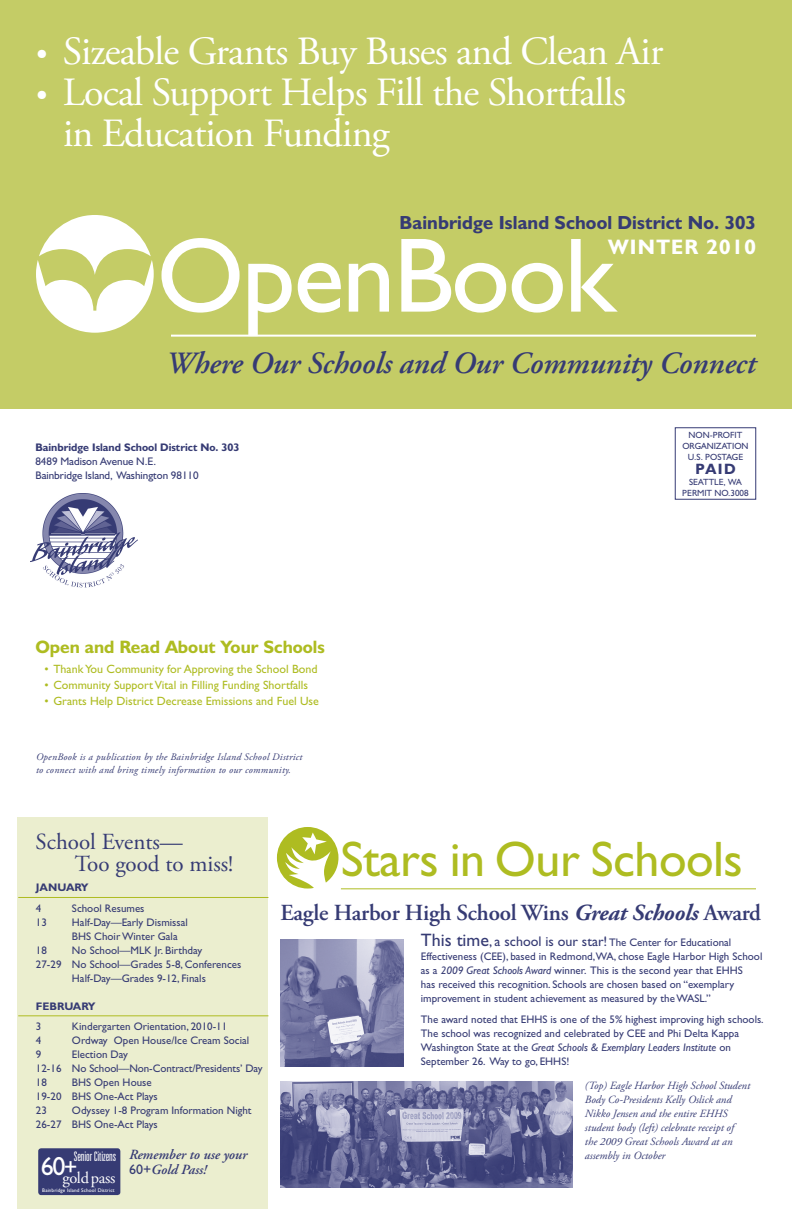
<style>
.page{position:relative;width:792px;height:1224px;background:#fff}
.page>*{position:absolute;margin:0;border:0;box-sizing:border-box;transform-origin:0 0}
.Paragraph_Style_1{font:50px "Gill Sans";letter-spacing:-.01em;color:#aebc21}
.Paragraph_Style_1-2{font:40px/41px "Adobe Garamond Pro";letter-spacing:-.02em;color:#fff}
.t1{font:italic 600 30.9px "Adobe Garamond Pro";letter-spacing:-.005em;color:#363b74}
.t2{font:26.2px "Gill Sans";color:#fff}
.t3{font:600 23px "Adobe Garamond Pro";letter-spacing:-.01em;color:#363b74}
.Text{font:23px "Adobe Garamond Pro";color:#363b74}
.Paragraph_Style_1-3{font:700 21px "Humanist 521 BT";letter-spacing:.06em;color:#fff}
.t4{font:700 19px "Humanist 521 BT";letter-spacing:.005em;color:#363b74}
.Head_2{font:700 18px "Humanist 521 BT";color:#aebc21}
.t5{font:16.4px "Adobe Garamond";letter-spacing:-.02em;color:#fff}
.t6{font:700 15px "Humanist 521 BT";color:#363b74}
.t7{font:italic 600 14px/15px "Adobe Garamond Pro";color:#363b74}
.t8{font:300 ultra-condensed 13.1px "Univers";letter-spacing:-.01em;color:#fff}
.Paragraph_Style_1-4{font:12px "Gill Sans";color:#aebc21}
.Text-2{font:11px/14px "Gill Sans";color:#363b74}
.Paragraph_Style_1-5{font:italic 11px/14px "Adobe Garamond Pro";color:#363b74}
.Text-3{font:11px "Humanist 521 BT";color:#363b74}
.Text-4{font:700 11px "Humanist 521 BT";color:#363b74}
.Text-5{font:700 11px "Gill Sans";color:#363b74}
.t9{font:italic 10px/13px "Adobe Garamond Pro";letter-spacing:.03em;color:#363b74}
.t10{font:9px "Humanist 521 BT";color:#363b74}
.t11{font:5.2px "Gill Sans";letter-spacing:.02em;color:#fff}
.s1{font-size:30px}
.s2{font-family:"Gill Sans";font-weight:400;font-style:normal}
.s3{font-size:23.6px}
.s4{font-weight:700;font-style:italic}
.s5{font-size:18px}
.s6{font-size:14px}
.s7{font-style:italic}
</style>
<div class="page">
<svg style="left:277px;top:827px;width:61px;height:62px"></svg>
<div style="left:18px;top:817px;width:250px;height:391px;background:#ebeecf"></div>
<hr style="left:18px;top:1016px;width:250px;height:1px;background:#aebc21">
<hr style="left:18px;top:897px;width:250px;height:1px;background:#aebc21">
<hr style="left:341px;top:888px;width:415px;height:1px;background:#aebc21">
<div style="left:675px;top:428px;width:81px;height:72px;border:1px solid #363b74"></div>
<img style="left:30px;top:494px;width:107px;height:94px">
<img style="left:280px;top:1081px;width:293px;height:107px">
<img style="left:280px;top:939px;width:123px;height:128px">
<div style="left:0;top:0;width:792px;height:408px;background:#c4cc66"></div>
<hr style="left:171px;top:335px;width:585px;height:2px;background:#fff">
<svg style="left:161px;top:238px;width:457px;height:97px"></svg>
<svg style="left:36px;top:215px;width:118px;height:118px"></svg>
<div style="left:38px;top:1148px;width:82px;height:47px;background:#363b74;border-radius:3px"></div>
<p class="Paragraph_Style_1-2" style="left:36px;top:32px;width:629px"><span class="s1">•</span> Sizeable Grants Buy Buses and Clean Air</p>
<p class="Paragraph_Style_1-2" style="left:63px;top:73px;width:564px;text-indent:-27px"><span class="s1">•</span> Local Support Helps Fill the Shortfalls in Education Funding</p>
<p class="t4" style="left:400px;top:211px;width:358px">Bainbridge Island School District No. 303</p>
<p class="Paragraph_Style_1-3" style="left:608px;top:234px;width:149px">WINTER 2010</p>
<p class="t1" style="left:166px;top:346px;width:592px">Where Our Schools and Our Community Connect</p>
<p class="Text-4" style="left:35px;top:440px;width:206px">Bainbridge Island School District No. 303</p>
<p class="Text-3" style="left:35px;top:454px;width:123px">8489 Madison Avenue N.E.</p>
<p class="Text-3" style="left:35px;top:468px;width:165px">Bainbridge Island, Washington 98110</p>
<p class="Head_2" style="left:35px;top:635px;width:291px">Open and Read About Your Schools</p>
<p class="Paragraph_Style_1-4" style="left:44px;top:662px;width:275px">• ThankYou Community for Approving the School Bond</p>
<p class="Paragraph_Style_1-4" style="left:44px;top:678px;width:265px">• Community SupportVital in Filling Funding Shortfalls</p>
<p class="Paragraph_Style_1-4" style="left:44px;top:694px;width:276px">• Grants Help District Decrease Emissions and Fuel Use</p>
<p class="t9" style="left:36px;top:751px;width:268px">OpenBook is a publication by the Bainbridge Island School District to connect with and bring timely information to our community.</p>
<p class="t10" style="left:689px;top:429px;width:55px">NON-PROFIT</p>
<p class="t10" style="left:682px;top:440px;width:68px">ORGANIZATION</p>
<p class="t10" style="left:688px;top:451px;width:57px">U.S. POSTAGE</p>
<p class="t6" style="left:695px;top:459px;width:42px">PAID</p>
<p class="t10" style="left:689px;top:476px;width:54px">SEATTLE, WA</p>
<p class="t10" style="left:682px;top:487px;width:68px">PERMIT NO.3008</p>
<p class="Text" style="left:36px;top:828px;width:149px">School Events—</p>
<p class="Text" style="left:75px;top:850px;width:160px">Too good to miss!</p>
<p class="Text-5" style="left:36px;top:881px;width:54px">JANUARY</p>
<p class="Text-2" style="left:36px;top:901px;width:7px">4</p>
<p class="Text-2" style="left:72px;top:901px;width:74px">School Resumes</p>
<p class="Text-2" style="left:36px;top:915px;width:12px">13</p>
<p class="Text-2" style="left:72px;top:915px;width:117px">Half-Day—Early Dismissal</p>
<p class="Text-2" style="left:72px;top:929px;width:107px">BHS Choir Winter Gala</p>
<p class="Text-2" style="left:36px;top:943px;width:12px">18</p>
<p class="Text-2" style="left:72px;top:943px;width:132px">No School—MLK Jr. Birthday</p>
<p class="Text-2" style="left:36px;top:957px;width:207px">27-29 No School—Grades 5-8, Conferences</p>
<p class="Text-2" style="left:72px;top:971px;width:135px">Half-Day—Grades 9-12, Finals</p>
<p class="Text-5" style="left:36px;top:999px;width:61px">FEBRUARY</p>
<p class="Text-2" style="left:36px;top:1019px;width:7px">3</p>
<p class="Text-2" style="left:72px;top:1019px;width:157px">Kindergarten Orientation, 2010-11</p>
<p class="Text-2" style="left:36px;top:1033px;width:7px">4</p>
<p class="Text-2" style="left:72px;top:1033px;width:179px">Ordway Open House/Ice Cream Social</p>
<p class="Text-2" style="left:36px;top:1047px;width:7px">9</p>
<p class="Text-2" style="left:72px;top:1047px;width:58px">Election Day</p>
<p class="Text-2" style="left:36px;top:1061px;width:228px">12-16 No School—Non-Contract/Presidents’ Day</p>
<p class="Text-2" style="left:36px;top:1075px;width:12px">18</p>
<p class="Text-2" style="left:72px;top:1075px;width:81px">BHS Open House</p>
<p class="Text-2" style="left:36px;top:1089px;width:123px">19-20 BHS One-Act Plays</p>
<p class="Text-2" style="left:36px;top:1103px;width:12px">23</p>
<p class="Text-2" style="left:72px;top:1103px;width:181px">Odyssey 1-8 Program Information Night</p>
<p class="Text-2" style="left:36px;top:1117px;width:123px">26-27 BHS One-Act Plays</p>
<p class="t8" style="left:74px;top:1150px;width:44px">Senior Citizens</p>
<p class="t7" style="left:129px;top:1148px;width:120px">Remember to use your<br><span class="s2">60+</span>Gold Pass!</p>
<p class="t2" style="left:41px;top:1151px;width:38px">60<span class="s3">+</span></p>
<p class="t11" style="left:42px;top:1187px;width:74px">Bainbridge Island School District</p>
<p class="t5" style="left:62px;top:1169px;width:55px">goldpass</p>
<p class="Paragraph_Style_1" style="left:341px;top:831px;width:403px">Stars in Our Schools</p>
<p class="t3" style="left:280px;top:899px;width:482px">Eagle Harbor High School Wins <span class="s4">Great Schools</span> Award</p>
<p class="Text-2" style="left:421px;top:935px;width:343px"><span class="s5">This time</span><span class="s6">, a school is our star!</span> The Center for Educational Effectiveness (CEE), based in Redmond,WA, chose Eagle Harbor High School as a <span class="s7">2009 Great Schools Award</span> winner. This is the second year that EHHS<br>has received this recognition. Schools are chosen based on “exemplary improvement in student achievement as measured by the WASL.”</p>
<p class="Text-2" style="left:421px;top:1012px;width:344px">The award noted that EHHS is one of the 5% highest improving high schools.<br>The school was recognized and celebrated by CEE and Phi Delta Kappa Washington State at the <span class="s7">Great Schools &amp; Exemplary Leaders Institute</span> on September 26. Way to go, EHHS!</p>
<p class="Paragraph_Style_1-5" style="left:585px;top:1079px;width:167px">(Top) Eagle Harbor High School Student Body Co-Presidents Kelly Oslick and Nikko Jensen and the entire EHHS student body (left) celebrate receipt of<br>the 2009 Great Schools Award at an assembly in October</p>
</div>
